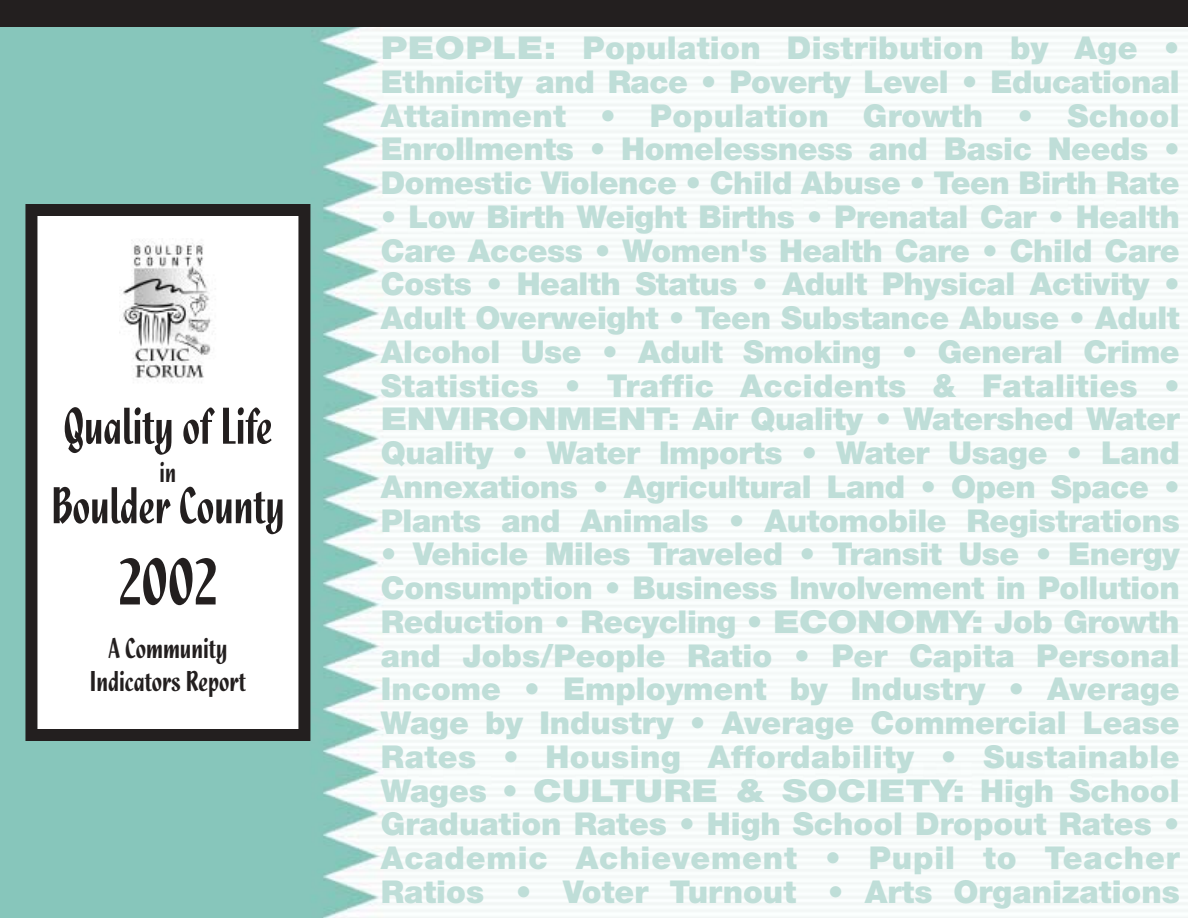
<style>
.page{position:relative;width:1188px;height:918px;background:#fff}
.page>*{position:absolute;margin:0;border:0;box-sizing:border-box;transform-origin:0 0}
.t1{font:69px "Quixley Plain";color:#231f1f}
.t2{font:54px "Quixley Plain";color:#231f1f;scale:.94 1}
.t3{font:900 31.5px/33.8px "Helvetica Neue";letter-spacing:-.015em;color:#bfded8;text-align:justify}
.t4{font:900 31.5px/33.8px "Helvetica Neue";letter-spacing:-.015em;color:#bfded8;text-align:justify;scale:1.2 1}
.t5{font:30px/33px "Quixley Plain";color:#231f1f;text-align:center}
.t6{font:30px "Quixley Plain";color:#231f1f;scale:.94 1}
</style>
<div class="page">
<img style="left:0;top:27px;width:1188px;height:891px">
<div style="left:0;top:0;width:1188px;height:27px;background:#231f1f"></div>
<div style="left:31px;top:210px;width:273px;height:525px;background:#fff"></div>
<div style="left:25px;top:204px;width:285px;height:537px;border:12px solid #231f1f"></div>
<img style="left:119px;top:240px;width:97px;height:143px">
<h2 class="t2" style="left:64px;top:406px;width:223px">Quality of Life</h2>
<p class="t6" style="left:160px;top:462px;width:19px">in</p>
<h2 class="t2" style="left:51px;top:486px;width:250px">Boulder County</h2>
<h1 class="t1" style="left:119px;top:557px;width:100px">2002</h1>
<p class="t5" style="left:90px;top:634px;width:158px">A Community<br>Indicators Report</p>
<p class="t4" style="left:381px;top:34px;width:667px">PEOPLE: Population Distribution by Age • Ethnicity and Race • Poverty Level • Educational Attainment • Population Growth • School Enrollments • Homelessness and Basic Needs • Domestic Violence • Child Abuse • Teen Birth Rate</p>
<p class="t3" style="left:381px;top:203px;width:800px">• Low Birth Weight Births • Prenatal Car • Health Care Access • Women's Health Care • Child Care Costs • Health Status • Adult Physical Activity • Adult Overweight • Teen Substance Abuse • Adult Alcohol Use • Adult Smoking • General Crime Statistics • Traffic Accidents &amp; Fatalities • ENVIRONMENT: Air Quality • Watershed Water Quality • Water Imports • Water Usage • Land Annexations • Agricultural Land • Open Space • Plants and Animals • Automobile Registrations</p>
<p class="t3" style="left:381px;top:540px;width:801px">• Vehicle Miles Traveled • Transit Use • Energy Consumption • Business Involvement in Pollution Reduction • Recycling • ECONOMY: Job Growth and Jobs/People Ratio • Per Capita Personal Income • Employment by Industry • Average Wage by Industry • Average Commercial Lease Rates • Housing Affordability • Sustainable Wages • CULTURE &amp; SOCIETY: High School Graduation Rates • High School Dropout Rates • Academic Achievement • Pupil to Teacher Ratios • Voter Turnout • Arts Organizations</p>
</div>
